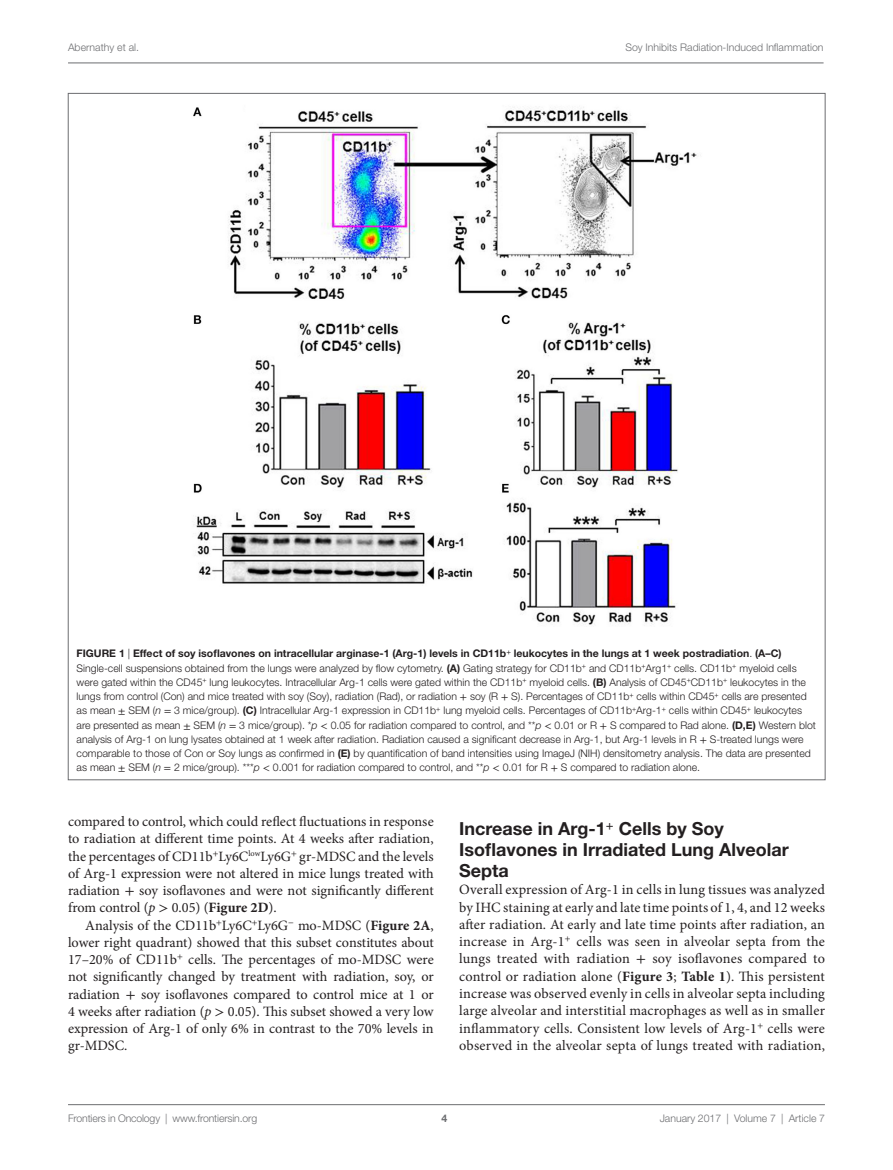
<style>
.page{position:relative;width:893px;height:1170px;background:#fff}
.page>*{position:absolute;margin:0;border:0;box-sizing:border-box;transform-origin:0 0}
.t1{font:700 18px/21px "Helvetica Neue LT Std";color:#231f20}
.t2{font:14.25px/17.2px "Minion Pro";color:#231f20;text-align:justify}
.t3{font:300 10.5px/14.2px "Helvetica Neue LT Std";color:#231f20}
.t4{font:300 10.5px "Helvetica Neue LT Std";color:#6c6d70}
.t5{font:700 10.5px "Helvetica Neue LT Std";color:#6c6d70}
.s1{font-weight:700}
.s2{font-family:"STIX General";font-weight:400}
.s3{font-style:italic}
.s4{font-family:"STIX General"}
</style>
<div class="page">
<img style="left:193px;top:107px;width:504px;height:518px">
<hr style="left:68px;top:63px;width:756px;height:1px;background:#6c6d70">
<hr style="left:68px;top:1104px;width:757px;height:1px;background:#6c6d70">
<p class="t4" style="left:68px;top:41px;width:72px">Abernathy et al.</p>
<p class="t4" style="left:625px;top:41px;width:200px">Soy Inhibits Radiation-Induced Inflammation</p>
<p class="t3" style="left:77px;top:646px;width:741px"><span class="s1">FIG URE 1</span> | <span class="s1">Effect of soy isoflavones on intracellular arginase-1 (Arg-1) levels in CD11b</span><sup>+</sup> <span class="s1">leukocytes in the lungs at 1 week postradiation</span>. <span class="s1">(A–C)<br></span>Single-cell suspensions obtained from the lungs were analyzed by flow cytometry. <span class="s1">(A)</span> Gating strategy for CD11b<sup>+</sup> and CD11b<sup>+</sup>Arg1<sup>+</sup> cells. CD11b<sup>+</sup> myeloid cells were gated within the CD45<sup>+</sup> lung leukocytes. Intracellular Arg-1 cells were gated within the CD11b<sup>+</sup> myeloid cells. <span class="s1">(B)</span> Analysis of CD45<sup>+</sup>CD11b<sup>+</sup> leukocytes in the lungs from control (Con) and mice treated with soy (Soy), radiation (Rad), or radiation <span class="s2">+</span> soy (R <span class="s2">+</span> S). Percentages of CD11b<sup>+</sup> cells within CD45<sup>+</sup> cells are presented as mean <span class="s2">±</span> SEM (<span class="s3">n</span> <span class="s2">=</span> 3 mice/group). <span class="s1">(C)</span> Intracellular Arg-1 expression in CD11b<sup>+</sup> lung myeloid cells. Percentages of CD11b<sup>+</sup>Arg-1<sup>+</sup> cells within CD45<sup>+</sup> leukocytes are presented as mean <span class="s2">±</span> SEM (<span class="s3">n</span> <span class="s2">=</span> 3 mice/group). *<span class="s3">p</span> <span class="s2">&lt;</span> 0.05 for radiation compared to control, and **<span class="s3">p</span> <span class="s2">&lt;</span> 0.01 or R <span class="s2">+</span> S compared to Rad alone. <span class="s1">(D,E)</span> Western blot analysis of Arg-1 on lung lysates obtained at 1 week after radiation. Radiation caused a significant decrease in Arg-1, but Arg-1 levels in R <span class="s2">+</span> S-treated lungs were comparable to those of Con or Soy lungs as confirmed in <span class="s1">(E)</span> by quantification of band intensities using ImageJ (NIH) densitometry analysis. The data are presented as mean <span class="s2">±</span> SEM (<span class="s3">n</span> <span class="s2">=</span> 2 mice/group). ***<span class="s3">p</span> <span class="s2">&lt;</span> 0.001 for radiation compared to control, and **<span class="s3">p</span> <span class="s2">&lt;</span> 0.01 for R <span class="s2">+</span> S compared to radiation alone.</p>
<p class="t2" style="left:68px;top:812px;width:367px">compared to control, which could reflect fluctuations in response to radiation at different time points. At 4 weeks after radiation, the percentages of CD11b<sup>+</sup>Ly6C<sup>low</sup>Ly6G<sup>+</sup> gr-MDSC and the levels of Arg-1 expression were not altered in mice lungs treated with radiation <span class="s4">+</span> soy isoflavones and were not significantly different from control (<span class="s3">p</span> <span class="s4">&gt;</span> 0.05) (<span class="s1">Figure 2D</span>).</p>
<p class="t2" style="left:68px;top:916px;width:367px;text-indent:17px">Analysis of the CD11b<sup>+</sup>Ly6C<sup>+</sup>Ly6G<sup>−</sup> mo-MDSC (<span class="s1">Figure 2A</span>, lower right quadrant) showed that this subset constitutes about 17–20% of CD11b<sup>+</sup> cells. The percentages of mo-MDSC were not significantly changed by treatment with radiation, soy, or radiation <span class="s4">+</span> soy isoflavones compared to control mice at 1 or 4 weeks after radiation (<span class="s3">p</span> <span class="s4">&gt;</span> 0.05). This subset showed a very low expression of Arg-1 of only 6% in contrast to the 70% levels in gr-MDSC.</p>
<p class="t1" style="left:459px;top:817px;width:331px">Increase in Arg-1<sup>+</sup> Cells by Soy<br>Isoflavones in Irradiated Lung Alveolar<br>Septa</p>
<p class="t2" style="left:459px;top:881px;width:367px">Overall expression of Arg-1 in cells in lung tissues was analyzed by IHC staining at early and late time points of 1, 4, and 12 weeks after radiation. At early and late time points after radiation, an increase in Arg-1<sup>+</sup> cells was seen in alveolar septa from the lungs treated with radiation <span class="s4">+</span> soy isoflavones compared to control or radiation alone (<span class="s1">Figure 3</span>; <span class="s1">Table 1</span>). This persistent increase was observed evenly in cells in alveolar septa including large alveolar and interstitial macrophages as well as in smaller inflammatory cells. Consistent low levels of Arg-1<sup>+</sup> cells were observed in the alveolar septa of lungs treated with radiation,</p>
<p class="t4" style="left:68px;top:1111px;width:191px">Frontiers in Oncology | www.frontiersin.org</p>
<p class="t4" style="left:660px;top:1111px;width:167px">January 2017 | Volume 7 | Article 7</p>
<p class="t5" style="left:441px;top:1111px;width:7px">4</p>
</div>
